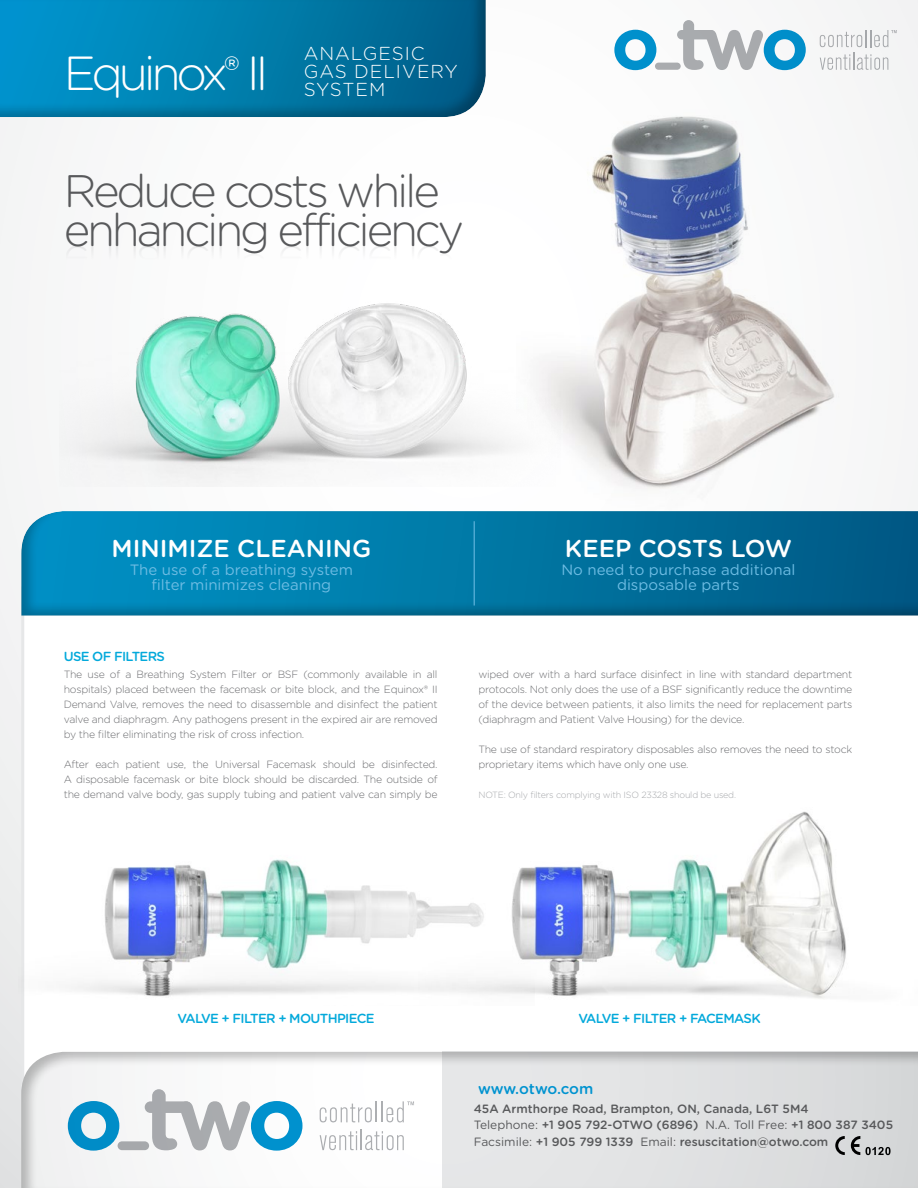
<style>
.page{position:relative;width:918px;height:1188px;background:#fff}
.page>*{position:absolute;margin:0;border:0;box-sizing:border-box;transform-origin:0 0}
.t1{font:300 47.85px "Gotham Rounded";letter-spacing:-.09em;color:#fff}
.t2{font:300 45.6px/39px "Gotham Rounded";letter-spacing:-.07em;color:#58595b;text-align:center}
.t3{font:500 24.45px "Gotham Rounded";color:#fff}
.t4{font:300 18.75px/18px "Gotham Rounded";letter-spacing:.05em;color:#fff}
.t5{font:15px/15px "Gotham Rounded";color:#6dbce3;text-align:center}
.t6{font:500 15px "Gotham Rounded";letter-spacing:-.01em;color:#0093d0}
.t7{font:500 13.2px "Gotham Rounded";letter-spacing:-.05em;color:#03a9db}
.t8{font:500 12px/16.5px "Gotham Rounded";color:#58595b}
.t9{font:300 10.5px/15px "Gotham Rounded";letter-spacing:-.025em;color:#6d6e71;text-align:justify}
.t10{font:300 9px "Gotham Rounded";letter-spacing:-.025em;color:#a7a9ac}
.s1{font-size:39px}
.s2{font-weight:400}
</style>
<div class="page">
<div style="left:0;top:0;width:500px;height:118px;background:#000;opacity:.25"></div>
<svg style="left:614px;top:30px;width:42px;height:40px"></svg>
<svg style="left:677px;top:20px;width:129px;height:50px"></svg>
<div style="left:655px;top:63px;width:26px;height:7px;background:#adafb2;border-radius:4px"></div>
<svg style="left:820px;top:30px;width:77px;height:17px"></svg>
<svg style="left:820px;top:53px;width:68px;height:17px"></svg>
<div style="left:8px;top:500px;width:910px;height:117px;background:#000;opacity:.25"></div>
<hr style="left:474px;top:521px;width:1px;height:85px;background:#6dbce3">
<div style="left:9px;top:1051px;width:909px;height:137px;background:#000;opacity:.25"></div>
<div style="left:442px;top:1052px;width:476px;height:136px;background:#e6e7e8"></div>
<svg style="left:68px;top:1101px;width:51px;height:50px"></svg>
<svg style="left:145px;top:1089px;width:157px;height:62px"></svg>
<div style="left:118px;top:1141px;width:31px;height:9px;background:#a6a8ab;border-radius:4px"></div>
<svg style="left:320px;top:1101px;width:57px;height:21px"></svg>
<hr style="left:381px;top:1101px;width:2px;height:21px;background:#adafb2">
<svg style="left:386px;top:1101px;width:28px;height:21px"></svg>
<svg style="left:320px;top:1129px;width:84px;height:21px"></svg>
<svg style="left:835px;top:1136px;width:10px;height:19px"></svg>
<svg style="left:851px;top:1136px;width:40px;height:19px"></svg>
<img style="left:18px;top:809px;width:400px;height:196px">
<img style="left:418px;top:812px;width:428px;height:186px">
<img style="left:79px;top:303px;width:419px;height:170px">
<img style="left:517px;top:116px;width:360px;height:409px">
<h1 class="t1" style="left:64px;top:41px;width:206px">Equinox<span class="s1">®</span> II</h1>
<h3 class="t4" style="left:304px;top:44px;width:156px">ANALGESIC<br>GAS DELIVERY<br>SYSTEM</h3>
<h2 class="t2" style="left:64px;top:169px;width:378px">Reduce costs while g</h2>
<h2 class="t2" style="left:437px;top:208px;width:28px">y</h2>
<h3 class="t3" style="left:111px;top:531px;width:261px">MINIMIZE CLEANING</h3>
<h3 class="t3" style="left:565px;top:531px;width:228px">KEEP COSTS LOW</h3>
<h3 class="t5" style="left:130px;top:561px;width:225px">The use of a breathing system filter minimizes cleaning</h3>
<h3 class="t5" style="left:561px;top:561px;width:235px">No need to purchase additional disposable parts</h3>
<p class="t7" style="left:64px;top:647px;width:103px">USE OF FILTERS</p>
<p class="t9" style="left:64px;top:666px;width:375px">The use of a Breathing System Filter or BSF (commonly available in all hospitals) placed between the facemask or bite block, and the Equinox® II Demand Valve, removes the need to disassemble and disinfect the patient valve and diaphragm. Any pathogens present in the expired air are removed by the filter eliminating the risk of cross infection.</p>
<p class="t9" style="left:64px;top:756px;width:375px">After each patient use, the Universal Facemask should be disinfected.<br>A disposable facemask or bite block should be discarded. The outside of the demand valve body, gas supply tubing and patient valve can simply be</p>
<p class="t9" style="left:478px;top:666px;width:375px">wiped over with a hard surface disinfect in line with standard department protocols. Not only does the use of a BSF significantly reduce the downtime of the device between patients, it also limits the need for replacement parts (diaphragm and Patient Valve Housing) for the device.</p>
<p class="t9" style="left:478px;top:741px;width:375px">The use of standard respiratory disposables also removes the need to stock proprietary items which have only one use.</p>
<p class="t10" style="left:478px;top:789px;width:259px">NOTE: Only filters complying with ISO 23328 should be used.</p>
<p class="t7" style="left:178px;top:1009px;width:199px">VALVE + FILTER + MOUTHPIECE</p>
<p class="t7" style="left:578px;top:1009px;width:184px">VALVE + FILTER + FACEMASK</p>
<h3 class="t6" style="left:478px;top:1078px;width:117px">www.otwo.com</h3>
<p class="t8" style="left:474px;top:1100px;width:421px">45A Armthorpe Road, Brampton, ON, Canada, L6T 5M4<br><span class="s2">Telephone:</span> +1 905 792-OTWO (6896) <span class="s2">N.A. Toll Free:</span> +1 800 387 3405<br><span class="s2">Facsimile:</span> +1 905 799 1339 <span class="s2">Email:</span> resuscitation@otwo.com</p>
</div>
